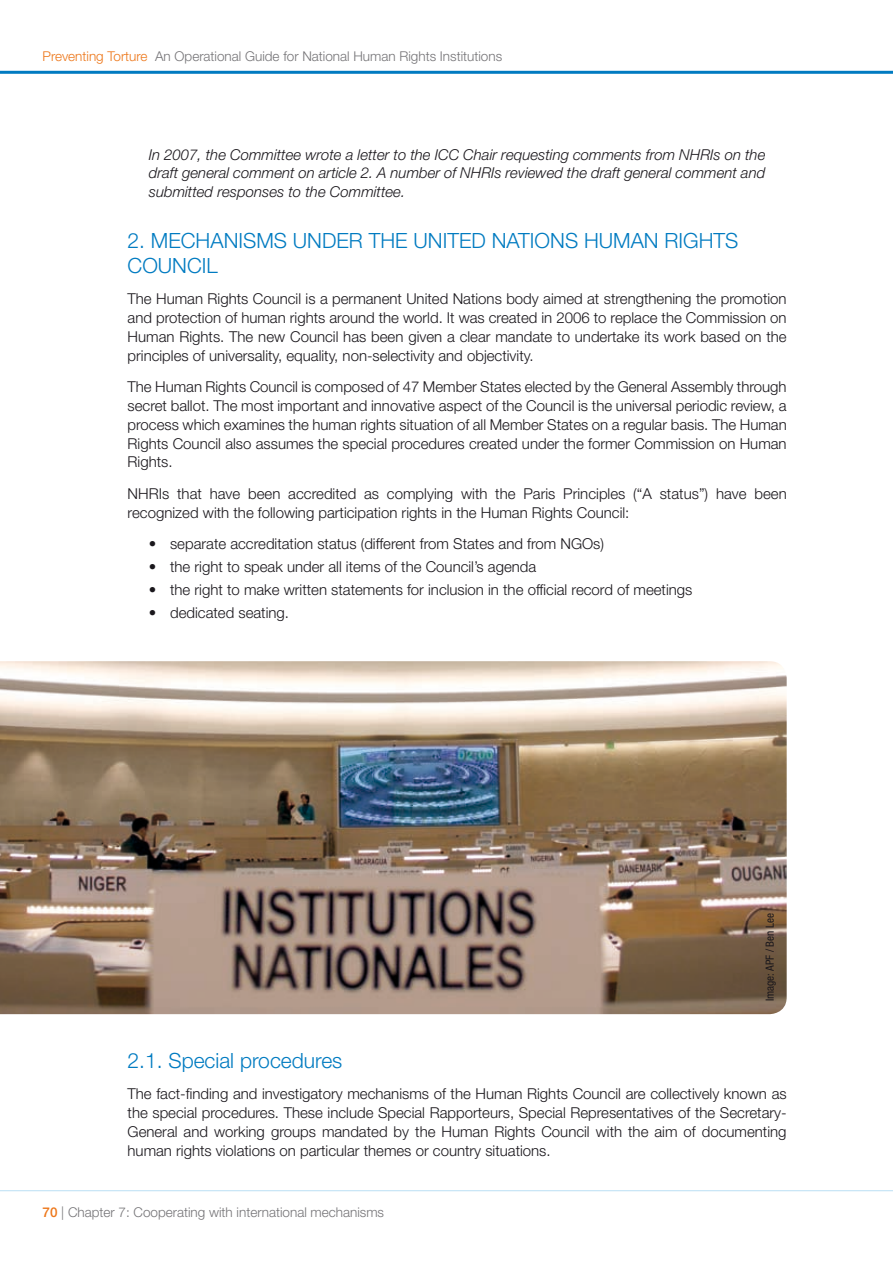
<style>
.page{position:relative;width:893px;height:1263px;background:#fff}
.page>*{position:absolute;margin:0;border:0;box-sizing:border-box;transform-origin:0 0}
.t1{font:300 21px "Helvetica Neue LT Std";color:#007bc1}
.t2{font:300 15px/18.8px "Helvetica Neue LT Std";color:#1a171c;text-align:justify}
.t3{font:italic 300 15px/18.8px "Helvetica Neue LT Std";color:#1a171c;text-align:justify}
.t4{font:300 13.5px "Helvetica Neue LT Std";color:#757477}
.t5{font:condensed 11.25px "Helvetica Neue LT Std";color:#1a171c}
.s1{color:#ed771a}
.s2{font-weight:500;color:#ed771a}
</style>
<div class="page">
<hr style="left:0;top:71px;width:893px;height:3px;background:#007bc1">
<hr style="left:0;top:1190px;width:893px;height:1px;background:#c2e2f5">
<img style="left:0;top:661px;width:787px;height:353px">
<p class="t4" style="left:43px;top:48px;width:461px"><span class="s1">Preventing Torture</span> An Operational Guide for National Human Rights Institutions</p>
<p class="t3" style="left:149px;top:145px;width:618px">In 2007, the Committee wrote a letter to the ICC Chair requesting comments from NHRIs on the draft general comment on article 2. A number of NHRIs reviewed the draft general comment and submitted responses to the Committee.</p>
<p class="t1" style="left:128px;top:227px;width:68px">2. Mechanisms</p>
<p class="t1" style="left:293px;top:227px;width:15px">und</p>
<p class="t1" style="left:336px;top:227px;width:183px">er th e United Nations</p>
<p class="t1" style="left:584px;top:227px;width:31px">Human</p>
<p class="t1" style="left:665px;top:227px;width:27px">Rights</p>
<p class="t1" style="left:128px;top:253px;width:29px">Council</p>
<p class="t2" style="left:128px;top:289px;width:661px">The Human Rights Council is a permanent United Nations body aimed at strengthening the promotion and protection of human rights around the world. It was created in 2006 to replace the Commission on Human Rights. The new Council has been given a clear mandate to undertake its work based on the principles of universality, equality, non-selectivity and objectivity.</p>
<p class="t2" style="left:128px;top:377px;width:661px">The Human Rights Council is composed of 47 Member States elected by the General Assembly through secret ballot. The most important and innovative aspect of the Council is the universal periodic review, a process which examines the human rights situation of all Member States on a regular basis. The Human Rights Council also assumes the special procedures created under the former Commission on Human Rights.</p>
<p class="t2" style="left:128px;top:484px;width:661px">NHRIs that have been accredited as complying with the Paris Principles (“A status”) have been recognized with the following participation rights in the Human Rights Council:</p>
<p class="t2" style="left:149px;top:534px;width:457px">• separate accreditation status (different from States and from NGOs)</p>
<p class="t2" style="left:149px;top:557px;width:389px">• the right to speak under all items of the Council’s agenda</p>
<p class="t2" style="left:149px;top:580px;width:545px">• the right to make written statements for inclusion in the official record of meetings</p>
<p class="t2" style="left:149px;top:603px;width:142px">• dedicated seating.</p>
<p class="t5" style="left:763px;top:1001px;width:90px;rotate:-90deg">Image: APF / Ben Lee</p>
<p class="t1" style="left:128px;top:1047px;width:216px">2.1. Special procedures</p>
<p class="t2" style="left:128px;top:1084px;width:661px">The fact-finding and investigatory mechanisms of the Human Rights Council are collectively known as the special procedures. These include Special Rapporteurs, Special Representatives of the Secretary-General and working groups mandated by the Human Rights Council with the aim of documenting human rights violations on particular themes or country situations.</p>
<p class="t4" style="left:43px;top:1204px;width:343px"><span class="s2">70</span> | Chapter 7: Cooperating with international mechanisms</p>
</div>
